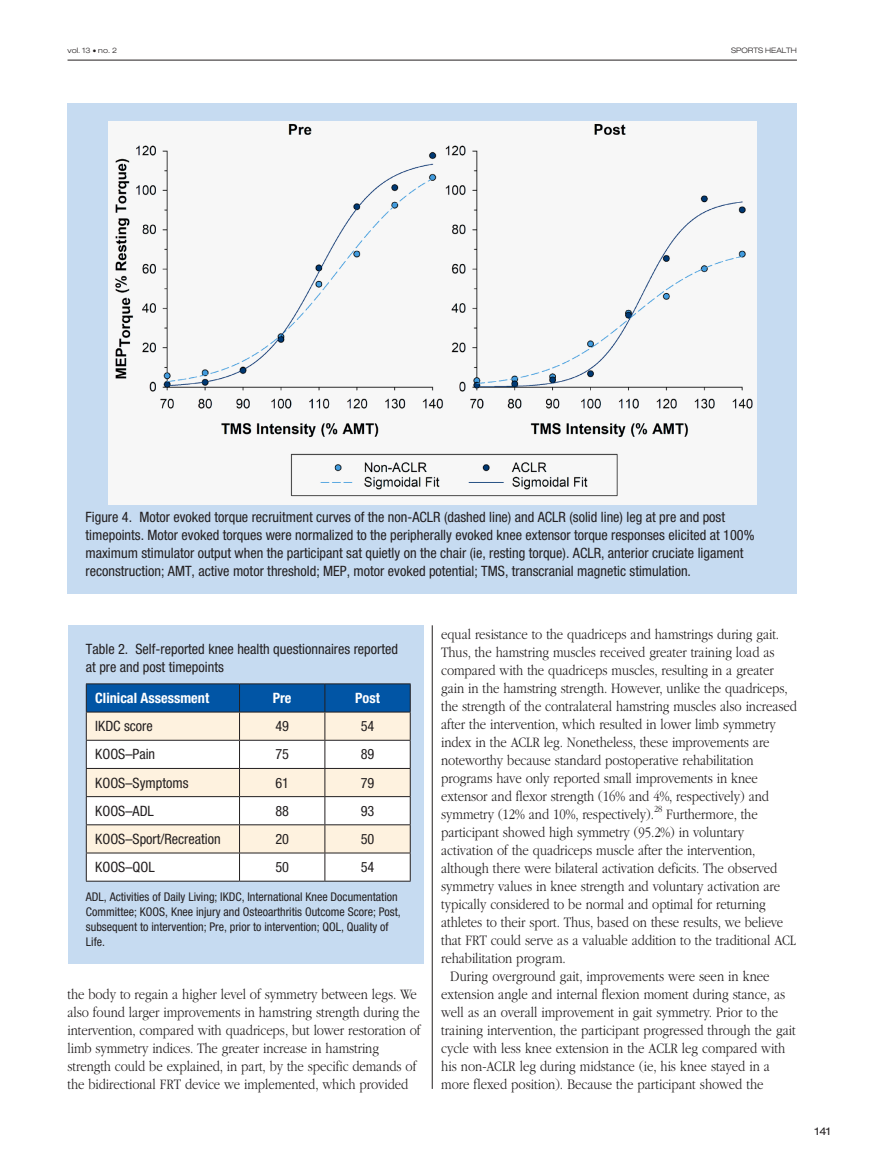
<style>
.page{position:relative;width:878px;height:1175px;background:#fff}
.page>*{position:absolute;margin:0;border:0;box-sizing:border-box;transform-origin:0 0}
.t1{font:300 15px/18px "ITC Garamond Std";letter-spacing:-.005em;color:#231f20;scale:.85 1}
.t2{font:condensed 14.25px/18px "Helvetica Neue LT Std";color:#231f20}
.t3{font:700 condensed 14.25px "Helvetica Neue LT Std";color:#fff}
.t4{font:condensed 12px/15px "Helvetica Neue LT Std";color:#231f20}
.t5{font:expanded 10.5px "Helvetica Neue LT Std";color:#231f20}
.t6{font:300 9.75px "ITC Garamond Std";color:#231f20;scale:.85 1}
.t7{font:300 expanded 7.5px "Helvetica Neue LT Std";color:#231f20}
</style>
<div class="page">
<hr style="left:68px;top:60px;width:728px;height:1px;background:#231f20">
<hr style="left:432px;top:625px;width:1px;height:463px;background:#231f20">
<div style="left:68px;top:104px;width:728px;height:490px;background:#c6dbf1"></div>
<div style="left:108px;top:122px;width:648px;height:382px;background:#f7f7f7"></div>
<div style="left:68px;top:625px;width:355px;height:339px;background:#c6dbf1"></div>
<hr style="left:86px;top:683px;width:153px;height:1px;background:#231f20">
<hr style="left:239px;top:683px;width:86px;height:1px;background:#231f20">
<hr style="left:325px;top:683px;width:85px;height:1px;background:#231f20">
<hr style="left:86px;top:880px;width:153px;height:1px;background:#231f20">
<hr style="left:239px;top:880px;width:86px;height:1px;background:#231f20">
<svg style="left:86px;top:684px;width:325px;height:196px;background:#d1d8db"></svg>
<hr style="left:325px;top:880px;width:85px;height:1px;background:#231f20">
<p class="t7" style="left:68px;top:46px;width:51px">vol. 13 • no. 2</p>
<p class="t7" style="left:731px;top:46px;width:67px">SPORTS HEALTH</p>
<p class="t2" style="left:86px;top:508px;width:670px">Figure 4. Motor evoked torque recruitment curves of the non-ACLR (dashed line) and ACLR (solid line) leg at pre and post timepoints. Motor evoked torques were normalized to the peripherally evoked knee extensor torque responses elicited at 100% maximum stimulator output when the participant sat quietly on the chair (ie, resting torque). ACLR, anterior cruciate ligament reconstruction; AMT, active motor threshold; MEP, motor evoked potential; TMS, transcranial magnetic stimulation.</p>
<p class="t2" style="left:86px;top:639px;width:313px">Table 2. Self-reported knee health questionnaires reported at pre and post timepoints</p>
<p class="t3" style="left:95px;top:689px;width:115px">Clinical Assessment</p>
<p class="t3" style="left:273px;top:689px;width:20px">Pre</p>
<p class="t3" style="left:355px;top:689px;width:26px">Post</p>
<p class="t2" style="left:95px;top:717px;width:59px">IKDC score</p>
<p class="t2" style="left:275px;top:717px;width:15px">49</p>
<p class="t2" style="left:361px;top:717px;width:15px">54</p>
<p class="t2" style="left:95px;top:745px;width:61px">KOOS–Pain</p>
<p class="t2" style="left:275px;top:745px;width:15px">75</p>
<p class="t2" style="left:361px;top:745px;width:15px">89</p>
<p class="t2" style="left:95px;top:773px;width:95px">KOOS–Symptoms</p>
<p class="t2" style="left:275px;top:773px;width:15px">61</p>
<p class="t2" style="left:361px;top:773px;width:15px">79</p>
<p class="t2" style="left:95px;top:801px;width:60px">KOOS–ADL</p>
<p class="t2" style="left:275px;top:801px;width:15px">88</p>
<p class="t2" style="left:361px;top:801px;width:15px">93</p>
<p class="t2" style="left:95px;top:830px;width:127px">KOOS–Sport/Recreation</p>
<p class="t2" style="left:275px;top:830px;width:15px">20</p>
<p class="t2" style="left:361px;top:830px;width:15px">50</p>
<p class="t2" style="left:95px;top:858px;width:61px">KOOS–QOL</p>
<p class="t2" style="left:275px;top:858px;width:15px">50</p>
<p class="t2" style="left:361px;top:858px;width:15px">54</p>
<p class="t4" style="left:86px;top:889px;width:316px">ADL, Activities of Daily Living; IKDC, International Knee Documentation Committee; KOOS, Knee injury and Osteoarthritis Outcome Score; Post, subsequent to intervention; Pre, prior to intervention; QOL, Quality of Life.</p>
<p class="t1" style="left:68px;top:985px;width:417px">the body to regain a higher level of symmetry between legs. We also found larger improvements in hamstring strength during the intervention, compared with quadriceps, but lower restoration of limb symmetry indices. The greater increase in hamstring strength could be explained, in part, by the specific demands of the bidirectional FRT device we implemented, which provided</p>
<p class="t1" style="left:441px;top:625px;width:420px">equal resistance to the quadriceps and hamstrings during gait.<br>Thus, the hamstring muscles received greater training load as compared with the quadriceps muscles, resulting in a greater gain in the hamstring strength. However, unlike the quadriceps, the strength of the contralateral hamstring muscles also increased after the intervention, which resulted in lower limb symmetry index in the ACLR leg. Nonetheless, these improvements are noteworthy because standard postoperative rehabilitation programs have only reported small improvements in knee extensor and flexor strength (16% and 4%, respectively) and symmetry (12% and 10%, respectively).</p>
<p class="t6" style="left:654px;top:803px;width:11px">28</p>
<p class="t1" style="left:666px;top:805px;width:109px">Furthermore, the</p>
<p class="t1" style="left:441px;top:823px;width:358px">participant showed high symmetry (95.2%) in voluntary</p>
<p class="t1" style="left:441px;top:841px;width:371px">activation of the quadriceps muscle after the intervention,</p>
<p class="t1" style="left:441px;top:859px;width:397px">although there were bilateral activation deficits. The observed</p>
<p class="t1" style="left:441px;top:877px;width:400px">symmetry values in knee strength and voluntary activation are</p>
<p class="t1" style="left:441px;top:895px;width:383px">typically considered to be normal and optimal for returning</p>
<p class="t1" style="left:441px;top:913px;width:404px">athletes to their sport. Thus, based on these results, we believe</p>
<p class="t1" style="left:441px;top:931px;width:419px">that FRT could serve as a valuable addition to the traditional ACL</p>
<p class="t1" style="left:441px;top:949px;width:148px">rehabilitation program.</p>
<p class="t1" style="left:450px;top:967px;width:377px">During overground gait, improvements were seen in knee</p>
<p class="t1" style="left:441px;top:985px;width:406px">extension angle and internal flexion moment during stance, as</p>
<p class="t1" style="left:441px;top:1003px;width:398px">well as an overall improvement in gait symmetry. Prior to the</p>
<p class="t1" style="left:441px;top:1021px;width:418px">training intervention, the participant progressed through the gait</p>
<p class="t1" style="left:441px;top:1039px;width:406px">cycle with less knee extension in the ACLR leg compared with</p>
<p class="t1" style="left:441px;top:1057px;width:388px">his non-ACLR leg during midstance (ie, his knee stayed in a</p>
<p class="t1" style="left:441px;top:1075px;width:381px">more flexed position). Because the participant showed the</p>
<p class="t5" style="left:814px;top:1125px;width:17px">141</p>
</div>
